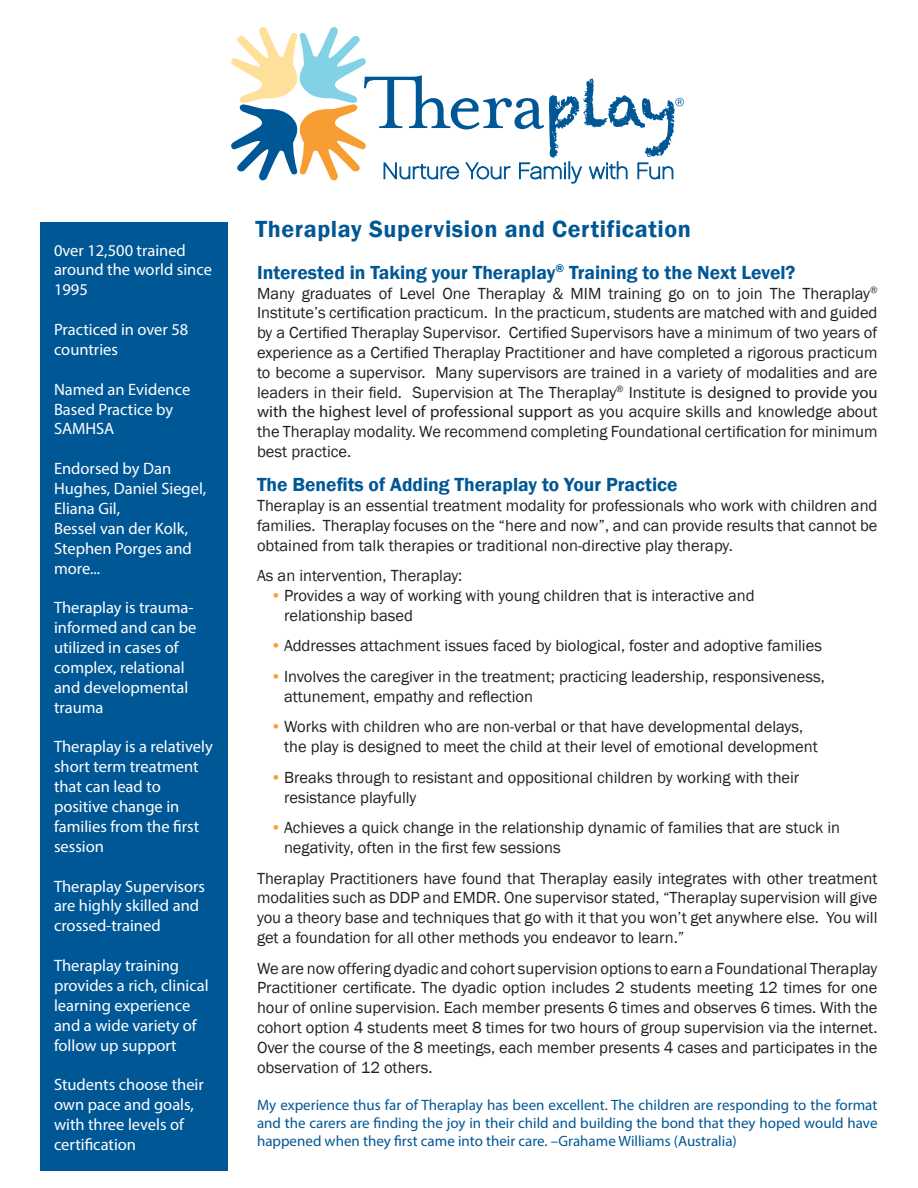
<style>
.page{position:relative;width:918px;height:1188px;background:#fff}
.page>*{position:absolute;margin:0;border:0;box-sizing:border-box;transform-origin:0 0}
.t1{font:600 24px "Franklin Gothic";letter-spacing:.025em;color:#005796}
.t2{font:600 19.5px "Franklin Gothic";color:#005796}
.t3{font:16.5px/19.8px "Franklin Gothic";color:#231f20;text-align:justify}
.t4{font:16.5px/19.8px "Myriad Pro";color:#fff}
.t5{font:15px/18px "Myriad Pro";color:#005796;text-align:justify}
.s1{font-family:"Myriad Pro"}
.s2{color:#f89d31}
</style>
<div class="page">
<svg style="left:231px;top:27px;width:453px;height:156px"></svg>
<div style="left:40px;top:222px;width:188px;height:949px;background:#005796"></div>
<p class="t4" style="left:54px;top:240px;width:159px">0ver 12,500 trained around the world since<br>1995</p>
<p class="t4" style="left:54px;top:319px;width:136px">Practiced in over 58 countries</p>
<p class="t4" style="left:54px;top:379px;width:138px">Named an Evidence<br>Based Practice by<br>SAMHSA</p>
<p class="t4" style="left:54px;top:458px;width:154px">Endorsed by Dan<br>Hughes, Daniel Siegel,<br>Eliana Gil,</p>
<p class="t4" style="left:54px;top:518px;width:139px">Bessel van der Kolk,<br>Stephen Porges and more...</p>
<p class="t4" style="left:54px;top:598px;width:144px">Theraplay is trauma&shy;informed and can be utilized in cases of complex, relational and developmental trauma</p>
<p class="t4" style="left:54px;top:737px;width:160px">Theraplay is a relatively short term treatment that can lead to positive change in families from the first session</p>
<p class="t4" style="left:54px;top:876px;width:153px">Theraplay Supervisors are highly skilled and crossed-trained</p>
<p class="t4" style="left:54px;top:955px;width:156px">Theraplay training provides a rich, clinical learning experience and a wide variety of follow up support</p>
<p class="t4" style="left:54px;top:1075px;width:151px">Students choose their own pace and goals, with three levels of certification</p>
<p class="t1" style="left:255px;top:214px;width:437px">Theraplay Supervision and Certification</p>
<p class="t2" style="left:257px;top:260px;width:540px">Interested in Taking your Theraplay<sup>®</sup> Training to the Next Level?</p>
<p class="t3" style="left:257px;top:284px;width:622px">Many graduates of Level One Theraplay &amp; MIM training go on to join The Theraplay<sup>® </sup>Institute’s certification practicum. In the practicum, students are matched with and guided by a Certified Theraplay Supervisor. Certified Supervisors have a minimum of two years of experience as a Certified Theraplay Practitioner and have completed a rigorous practicum to become a supervisor. Many supervisors are trained in a variety of modalities and are leaders in their field. Supervision at The Theraplay<sup>®</sup> Institute is <span class="s1">designed to provide you with the highest level of professional support</span> as you acquire skills and knowledge about the Theraplay modality. We recommend completing Foundational certification for minimum best practice.</p>
<p class="t2" style="left:257px;top:473px;width:422px">The Benefits of Adding Theraplay to Your Practice</p>
<p class="t3" style="left:257px;top:496px;width:622px">Theraplay is an essential treatment modality for professionals who work with children and families. Theraplay focuses on the “here and now”, and can provide results that cannot be obtained from talk therapies or traditional non-directive play therapy.</p>
<p class="t3" style="left:257px;top:566px;width:207px">As an intervention, Theraplay:</p>
<p class="t3" style="left:284px;top:586px;width:472px;text-indent:-13px"><span class="s2">•</span>Provides a way of working with young children that is interactive and relationship based</p>
<p class="t3" style="left:271px;top:636px;width:553px"><span class="s2">•</span>Addresses attachment issues faced by biological, foster and adoptive families</p>
<p class="t3" style="left:284px;top:667px;width:542px;text-indent:-13px"><span class="s2">•</span>Involves the caregiver in the treatment; practicing leadership, responsiveness, attunement, empathy and reflection</p>
<p class="t3" style="left:271px;top:717px;width:534px"><span class="s2">•</span> Works with children who are non-verbal or that have developmental delays,</p>
<p class="t3" style="left:284px;top:737px;width:535px">the play is designed to meet the child at their level of emotional development</p>
<p class="t3" style="left:271px;top:768px;width:530px"><span class="s2">•</span>Breaks through to resistant and oppositional children by working with their</p>
<p class="t3" style="left:284px;top:788px;width:134px">resistance playfully</p>
<p class="t3" style="left:284px;top:818px;width:558px;text-indent:-13px"><span class="s2">•</span>Achieves a quick change in the relationship dynamic of families that are stuck in negativity, often in the first few sessions</p>
<p class="t3" style="left:257px;top:869px;width:622px">Theraplay Practitioners have found that Theraplay easily integrates with other treatment modalities such as DDP and EMDR. One supervisor stated, “Theraplay supervision will give you a theory base and techniques that go with it that you won’t get anywhere else. You will get a foundation for all other methods you endeavor to learn.”</p>
<p class="t3" style="left:257px;top:959px;width:622px">We are now offering dyadic and cohort supervision options to earn a Foundational Theraplay Practitioner certificate. The dyadic option includes 2 students meeting 12 times for one hour of online supervision. Each member presents 6 times and observes 6 times. With the cohort option 4 students meet 8 times for two hours of group supervision via the internet.<br>Over the course of the 8 meetings, each member presents 4 cases and participates in the observation of 12 others.</p>
<p class="t5" style="left:257px;top:1096px;width:622px">My experience thus far of Theraplay has been excellent. The children are responding to the format and the carers are finding the joy in their child and building the bond that they hoped would have happened when they first came into their care. –Grahame Williams (Australia)</p>
</div>
